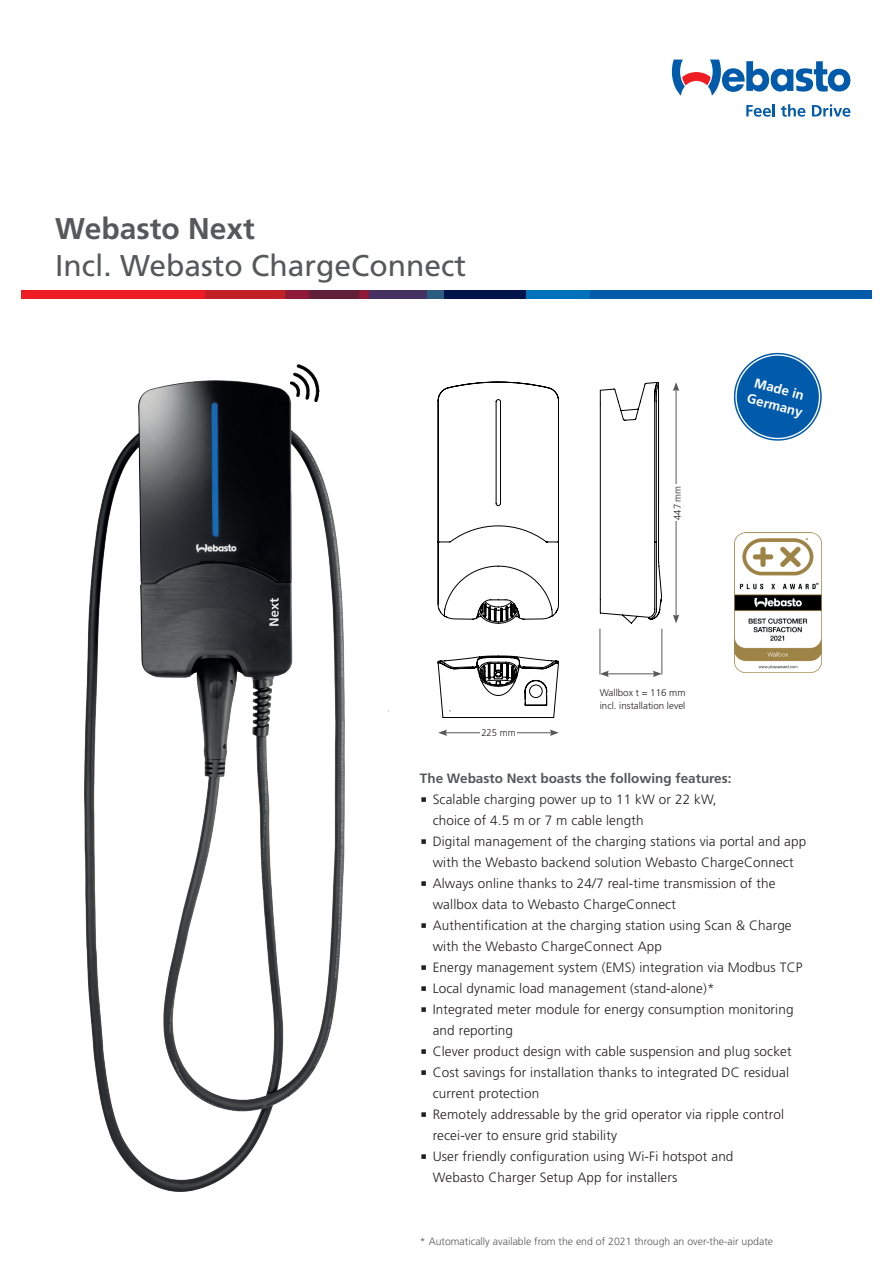
<style>
.page{position:relative;width:893px;height:1263px;background:#fff}
.page>*{position:absolute;margin:0;border:0;box-sizing:border-box;transform-origin:0 0}
.t1{font:30px "Frutiger";color:#57585a}
.t2{font:700 30px "Frutiger";color:#57585a}
.t3{font:300 13.5px/21px "Frutiger";letter-spacing:.01em;color:#231f20}
.t4{font:700 13.5px "Frutiger";color:#57585a}
.t5{font:700 13.35px/17.2px "Frutiger";color:#fff}
.t6{font:300 10.5px "Frutiger";color:#57585a}
.t7{font:300 9.75px/13.4px "Frutiger";color:#231f20}
</style>
<div class="page">
<svg style="left:746px;top:104px;width:29px;height:13px"></svg>
<svg style="left:781px;top:104px;width:24px;height:13px"></svg>
<svg style="left:812px;top:104px;width:38px;height:13px"></svg>
<svg style="left:672px;top:60px;width:178px;height:36px"></svg>
<div style="left:21px;top:290px;width:184px;height:8px;background:#ee1d23"></div>
<div style="left:205px;top:290px;width:80px;height:8px;background:#c12027"></div>
<div style="left:285px;top:290px;width:24px;height:8px;background:#901938"></div>
<div style="left:309px;top:290px;width:50px;height:8px;background:#611f38"></div>
<div style="left:359px;top:290px;width:10px;height:8px;background:#901938"></div>
<div style="left:369px;top:290px;width:57px;height:8px;background:#453162"></div>
<div style="left:426px;top:290px;width:18px;height:8px;background:#2a5d80"></div>
<div style="left:444px;top:290px;width:82px;height:8px;background:#00134a"></div>
<div style="left:526px;top:290px;width:64px;height:8px;background:#0072bc"></div>
<div style="left:590px;top:290px;width:282px;height:8px;background:#015aaa"></div>
<img style="left:85px;top:380px;width:259px;height:811px">
<img style="left:291px;top:364px;width:29px;height:37px">
<hr style="left:676px;top:389px;width:1px;height:228px;background:#57585a">
<svg style="left:673px;top:382px;width:6px;height:9px"></svg>
<svg style="left:673px;top:614px;width:6px;height:9px"></svg>
<div style="left:666px;top:485px;width:22px;height:36px;background:#fff"></div>
<hr style="left:606px;top:674px;width:49px;height:1px;background:#57585a">
<svg style="left:653px;top:671px;width:9px;height:6px"></svg>
<svg style="left:600px;top:671px;width:9px;height:6px"></svg>
<hr style="left:445px;top:732px;width:107px;height:1px;background:#57585a">
<svg style="left:550px;top:729px;width:9px;height:7px"></svg>
<svg style="left:438px;top:729px;width:9px;height:7px"></svg>
<div style="left:480px;top:728px;width:37px;height:24px;background:#fff"></div>
<hr style="left:600px;top:629px;width:1px;height:45px;background:#57585a">
<hr style="left:662px;top:629px;width:1px;height:45px;background:#57585a">
<svg style="left:438px;top:382px;width:121px;height:242px"></svg>
<svg style="left:600px;top:381px;width:62px;height:243px"></svg>
<svg style="left:438px;top:656px;width:121px;height:62px"></svg>
<div style="left:457px;top:671px;width:11px;height:16px;background:#fff"></div>
<img style="left:734px;top:532px;width:87px;height:141px">
<svg style="left:733px;top:352px;width:89px;height:89px"></svg>
<h1 class="t2" style="left:55px;top:211px;width:201px">Webasto Next</h1>
<h1 class="t1" style="left:55px;top:248px;width:412px">Incl. Webasto ChargeConnect</h1>
<p class="t7" style="left:481px;top:726px;width:36px">225 mm</p>
<p class="t7" style="left:671px;top:520px;width:36px;rotate:-90deg">447 mm</p>
<p class="t5" style="left:754px;top:373px;width:58px;rotate:15deg">Made in<br>Germany</p>
<p class="t7" style="left:600px;top:686px;width:87px">Wallbox t = 116 mm incl. installation level</p>
<p class="t4" style="left:420px;top:771px;width:313px">The Webasto Next boasts the following features:</p>
<p class="t3" style="left:433px;top:789px;width:375px">Scalable charging power up to 11 kW or 22 kW,<br>choice of 4.5 m or 7 m cable length<br>Digital management of the charging stations via portal and app with the Webasto backend solution Webasto ChargeConnect Always online thanks to 24/7 real-time transmission of the wallbox data to Webasto ChargeConnect<br>Authentification at the charging station using Scan &amp; Charge with the Webasto ChargeConnect App<br>Energy management system (EMS) integration via Modbus TCP Local dynamic load management (stand-alone)*<br>Integrated meter module for energy consumption monitoring and reporting<br>Clever product design with cable suspension and plug socket Cost savings for installation thanks to integrated DC residual current protection<br>Remotely addressable by the grid operator via ripple control recei-ver to ensure grid stability<br>User friendly configuration using Wi-Fi hotspot and<br>Webasto Charger Setup App for installers</p>
<p class="t6" style="left:420px;top:1236px;width:355px">* Automatically available from the end of 2021 through an over-the-air update</p>
</div>
